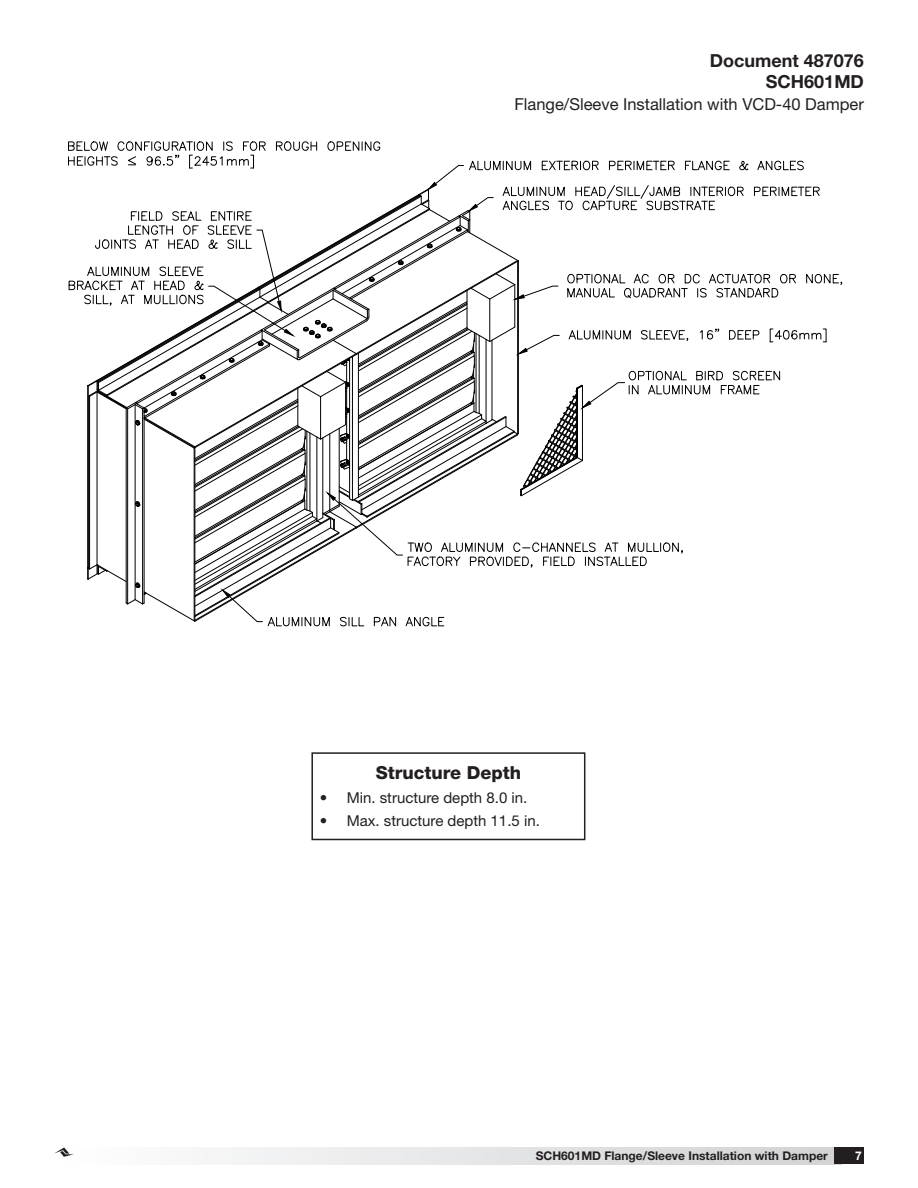
<style>
.page{position:relative;width:918px;height:1188px;background:#fff}
.page>*{position:absolute;margin:0;border:0;box-sizing:border-box;transform-origin:0 0}
.t1{font:700 18px/21.6px "Helvetica Neue LT Std";color:#231f20;text-align:right}
.Sub-Section_Headings{font:800 18px "Helvetica Neue LT Std";color:#231f20}
.t2{font:16.5px "Helvetica Neue LT Std";color:#231f20}
.t3{font:15px "Helvetica Neue LT Std";color:#231f20}
.t4{font:700 12px "Helvetica Neue LT Std";color:#231f20}
.t5{font:700 12px "Helvetica Neue LT Std";color:#fff}
</style>
<div class="page">
<div style="left:56px;top:1148px;width:785px;height:16px;background:linear-gradient(to right,#fefefe,#d0d2d4)"></div>
<div style="left:834px;top:1148px;width:30px;height:16px;background:#231f20"></div>
<svg style="left:54px;top:1148px;width:20px;height:9px"></svg>
<svg style="left:68px;top:141px;width:775px;height:486px"></svg>
<div style="left:311px;top:752px;width:274px;height:88px;border:2px solid #231f20"></div>
<p class="t1" style="left:710px;top:49px;width:156px">Document 487076<br>SCH601MD</p>
<p class="t2" style="left:514px;top:94px;width:351px">Flange/Sleeve Installation with VCD-40 Damper</p>
<p class="Sub-Section_Headings" style="left:376px;top:762px;width:147px">Structure Depth</p>
<p class="t3" style="left:320px;top:788px;width:209px">• Min. structure depth 8.0 in.</p>
<p class="t3" style="left:320px;top:812px;width:222px">• Max. structure depth 11.5 in.</p>
<p class="t4" style="left:536px;top:1148px;width:294px">SCH601MD Flange/Sleeve Installation with Damper</p>
<p class="t5" style="left:855px;top:1148px;width:8px">7</p>
</div>
